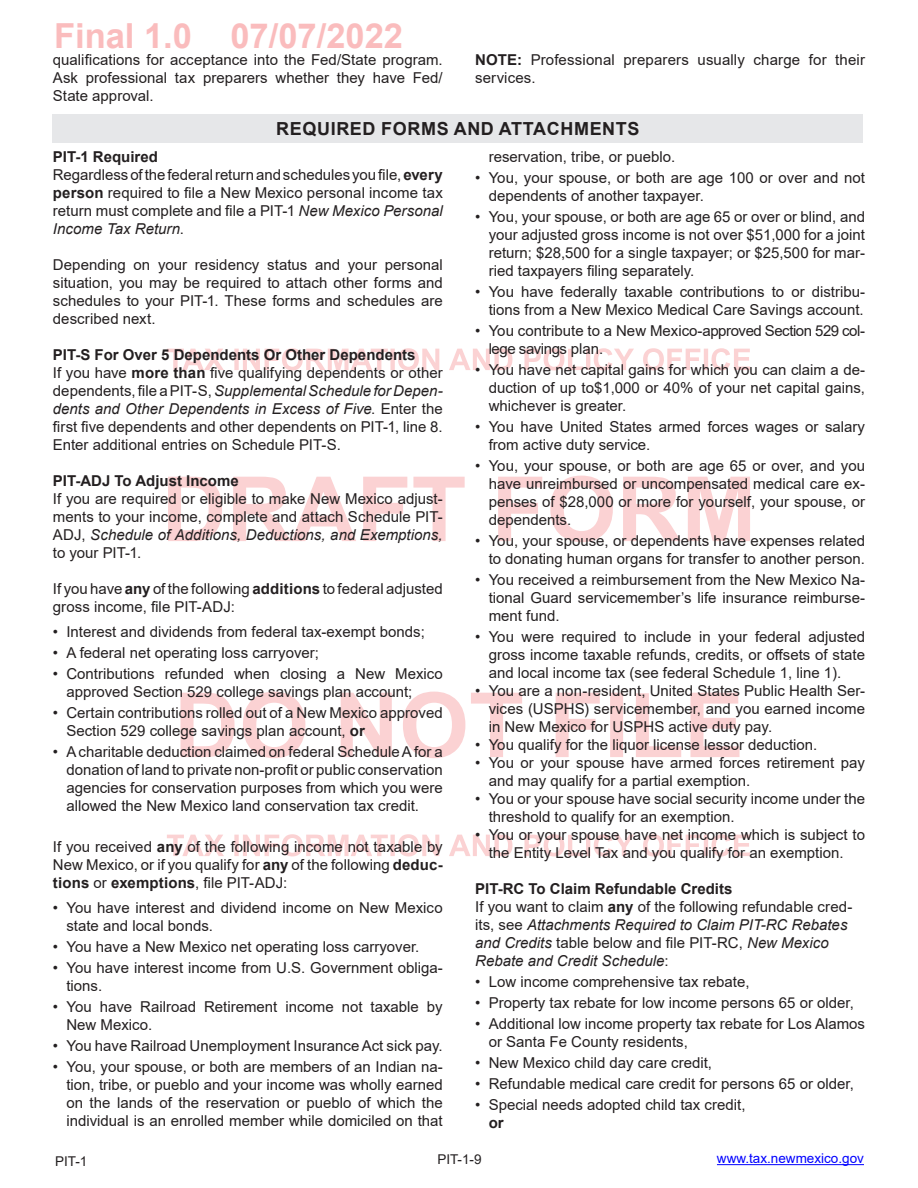
<style>
.page{position:relative;width:918px;height:1188px;background:#fff}
.page>*{position:absolute;margin:0;border:0;box-sizing:border-box;transform-origin:0 0}
.t1{font:700 34.5px "Arial";color:#fabcbd}
.TOC_Header{font:700 18px "Arial";letter-spacing:.035em;color:#231f20}
.t2{font:15px/18px "Arial";color:#231f20;text-align:justify}
.t3{font:italic 15px/18px "Arial";color:#231f20}
.TOC_SubHeader_L1{font:700 15px "Arial";color:#231f20}
.t4{font:15px/18px "Arial";letter-spacing:-.03em;color:#231f20}
.bullet_list_style{font:700 15px "Arial";color:#231f20}
.t5{font:13.5px "Arial";color:#00f}
.t6{font:13.5px "Arial";color:#231f20}
.s1{font-weight:700}
.s2{font-style:italic}
.s3{font-style:normal}
.s4{font-weight:700;font-style:normal}
</style>
<div class="page">
<svg style="left:167px;top:834px;width:583px;height:22px"></svg>
<svg style="left:181px;top:692px;width:559px;height:66px"></svg>
<svg style="left:168px;top:476px;width:582px;height:66px"></svg>
<svg style="left:167px;top:348px;width:583px;height:22px"></svg>
<div style="left:53px;top:114px;width:810px;height:29px;background:#e6e7e9"></div>
<hr style="left:717px;top:1164px;width:147px;height:1px;background:#00f">
<h1 class="t1" style="left:54px;top:12px;width:351px">Final 1.0 07/07/2022</h1>
<p class="t2" style="left:53px;top:51px;width:391px">qualifications for acceptance into the Fed/State program.<br>Ask professional tax preparers whether they have Fed/ State approval.</p>
<p class="t2" style="left:475px;top:51px;width:391px"><span class="s1">NOTE:</span> Professional preparers usually charge for their services.</p>
<p class="TOC_Header" style="left:276px;top:116px;width:365px">REQUIRED FORMS AND ATTACHMENTS</p>
<p class="TOC_SubHeader_L1" style="left:53px;top:146px;width:107px">PIT-1 Required</p>
<p class="t2" style="left:53px;top:166px;width:391px">Regardless of the federal return and schedules you file, <span class="s1">every person</span> required to file a New Mexico personal income tax return must complete and file a PIT-1 <span class="s2">New Mexico Personal Income Tax Return</span>.</p>
<p class="t2" style="left:53px;top:256px;width:391px">Depending on your residency status and your personal situation, you may be required to attach other forms and schedules to your PIT-1. These forms and schedules are described next.</p>
<p class="TOC_SubHeader_L1" style="left:53px;top:344px;width:364px">PIT-S For Over 5 Dependents Or Other Dependents</p>
<p class="t2" style="left:53px;top:364px;width:391px">If you have <span class="s1">more than</span> five qualifying dependents or other dependents, file a PIT-S, <span class="s2">Supplemental Schedule for Depen&shy;dents and Other Dependents in Excess of Five</span>. Enter the first five dependents and other dependents on PIT‑1, line 8.<br>Enter additional entries on Schedule PIT-S.</p>
<p class="TOC_SubHeader_L1" style="left:53px;top:470px;width:187px">PIT-ADJ To Adjust Income</p>
<p class="t2" style="left:53px;top:490px;width:391px">If you are required or eligible to make New Mexico adjust&shy;ments to your income, complete and attach Schedule PIT-ADJ, <span class="s2">Schedule of Additions, Deductions, and Exemptions, </span>to your PIT‑1.</p>
<p class="t2" style="left:53px;top:580px;width:391px">If you have <span class="s1">any</span> of the following <span class="s1">additions</span> to federal adjusted gross income, file PIT-ADJ:</p>
<p class="t2" style="left:53px;top:623px;width:374px">• Interest and dividends from federal tax-exempt bonds;</p>
<p class="t2" style="left:53px;top:644px;width:268px">• A federal net operating loss carryover;</p>
<p class="t2" style="left:66px;top:665px;width:378px;text-indent:-14px">• Contributions refunded when closing a New Mexico approved Section 529 college savings plan account;</p>
<p class="t2" style="left:66px;top:704px;width:378px;text-indent:-14px">• Certain contributions rolled out of a New Mexico approved<br>Section 529 college savings plan account, <span class="s1">or</span></p>
<p class="t2" style="left:66px;top:743px;width:378px;text-indent:-14px">• A charitable deduction claimed on federal Schedule A for a donation of land to private non-profit or public conservation agencies for conservation purposes from which you were allowed the New Mexico land conservation tax credit.</p>
<p class="t2" style="left:53px;top:837px;width:391px">If you received <span class="s1">any</span> of the following income not taxable by New Mexico, or if you qualify for <span class="s1">any</span> of the following <span class="s1">deduc&shy;tions</span> or <span class="s1">exemptions</span>, file PIT-ADJ:</p>
<p class="t2" style="left:66px;top:899px;width:378px;text-indent:-14px">• You have interest and dividend income on New Mexico state and local bonds.</p>
<p class="t2" style="left:53px;top:938px;width:368px">• You have a New Mexico net operating loss carryover.</p>
<p class="t2" style="left:66px;top:959px;width:378px;text-indent:-14px">• You have interest income from U.S. Government obliga&shy;tions.</p>
<p class="t2" style="left:66px;top:998px;width:378px;text-indent:-14px">• You have Railroad Retirement income not taxable by<br>New Mexico.</p>
<p class="t2" style="left:53px;top:1037px;width:391px">• You have Railroad Unemployment Insurance Act sick pay.</p>
<p class="t2" style="left:66px;top:1058px;width:378px;text-indent:-14px">• You, your spouse, or both are members of an Indian na&shy;tion, tribe, or pueblo and your income was wholly earned on the lands of the reservation or pueblo of which the individual is an enrolled member while domiciled on that</p>
<p class="t2" style="left:489px;top:148px;width:188px">reservation, tribe, or pueblo.</p>
<p class="t2" style="left:489px;top:169px;width:378px;text-indent:-14px">• You, your spouse, or both are age 100 or over and not dependents of another taxpayer.</p>
<p class="t2" style="left:489px;top:208px;width:378px;text-indent:-14px">• You, your spouse, or both are age 65 or over or blind, and your adjusted gross income is not over $51,000 for a joint return; $28,500 for a single taxpayer; or $25,500 for mar&shy;ried taxpayers filing separately.</p>
<p class="t2" style="left:475px;top:283px;width:391px;text-align:right">• You have federally taxable contributions to or distribu&shy;tions from a New Mexico Medical Care Savings account.</p>
<p class="t4" style="left:489px;top:322px;width:378px;text-indent:-14px">• You contribute to a New Mexico-approved Section 529 col&shy;lege savings plan.</p>
<p class="t2" style="left:489px;top:361px;width:378px;text-indent:-14px">• You have net capital gains for which you can claim a de&shy;duction of up to$1,000 or 40% of your net capital gains, whichever is greater.</p>
<p class="t2" style="left:489px;top:418px;width:378px;text-indent:-14px">• You have United States armed forces wages or salary from active duty service.</p>
<p class="t2" style="left:489px;top:457px;width:378px;text-indent:-14px">• You, your spouse, or both are age 65 or over, and you have unreimbursed or uncompensated medical care ex&shy;penses of $28,000 or more for yourself, your spouse, or dependents.</p>
<p class="t2" style="left:475px;top:532px;width:391px;text-align:right">• You, your spouse, or dependents have expenses related to donating human organs for transfer to another person.</p>
<p class="t2" style="left:489px;top:571px;width:378px;text-indent:-14px">• You received a reimbursement from the New Mexico Na&shy;tional Guard servicemember’s life insurance reimburse&shy;ment fund.</p>
<p class="t2" style="left:489px;top:628px;width:378px;text-indent:-14px">• You were required to include in your federal adjusted gross income taxable refunds, credits, or offsets of state and local income tax (see federal Schedule 1, line 1).</p>
<p class="t2" style="left:489px;top:682px;width:378px;text-indent:-14px">• You are a non-resident, United States Public Health Ser&shy;vices (USPHS) servicemember, and you earned income in New Mexico for USPHS active duty pay.</p>
<p class="t2" style="left:475px;top:736px;width:344px">• You qualify for the liquor license lessor deduction.</p>
<p class="t2" style="left:489px;top:754px;width:378px;text-indent:-14px">• You or your spouse have armed forces retirement pay and may qualify for a partial exemption.</p>
<p class="t2" style="left:489px;top:790px;width:378px;text-indent:-14px">• You or your spouse have social security income under the threshold to qualify for an exemption.</p>
<p class="t2" style="left:475px;top:826px;width:391px;text-align:center">• You or your spouse have net income which is subject to the Entity Level Tax and you qualify for an exemption.</p>
<p class="TOC_SubHeader_L1" style="left:475px;top:878px;width:259px">PIT-RC To Claim Refundable Credits</p>
<p class="t3" style="left:475px;top:898px;width:379px"><span class="s3">If you want to claim</span> <span class="s4">any</span> <span class="s3">of the following refundable cred&shy;its, see</span> Attachments Required to Claim PIT-RC Rebates and Credits <span class="s3">table below and file PIT-RC,</span> New Mexico Rebate and Credit Schedule<span class="s3">:</span></p>
<p class="t2" style="left:475px;top:973px;width:276px">• Low income comprehensive tax rebate,</p>
<p class="t2" style="left:475px;top:994px;width:380px">• Property tax rebate for low income persons 65 or older,</p>
<p class="t2" style="left:489px;top:1015px;width:378px;text-indent:-14px">• Additional low income property tax rebate for Los Alamos or Santa Fe County residents,</p>
<p class="t2" style="left:475px;top:1054px;width:238px">• New Mexico child day care credit,</p>
<p class="t2" style="left:475px;top:1075px;width:380px">• Refundable medical care credit for persons 65 or older,</p>
<p class="t2" style="left:475px;top:1096px;width:272px">• Special needs adopted child tax credit,</p>
<p class="bullet_list_style" style="left:489px;top:1112px;width:16px">or</p>
<p class="t6" style="left:55px;top:1152px;width:34px">PIT-1</p>
<p class="t6" style="left:437px;top:1150px;width:46px">PIT-1-9</p>
<p class="t5" style="left:717px;top:1149px;width:149px">www.tax.newmexico.gov</p>
</div>
